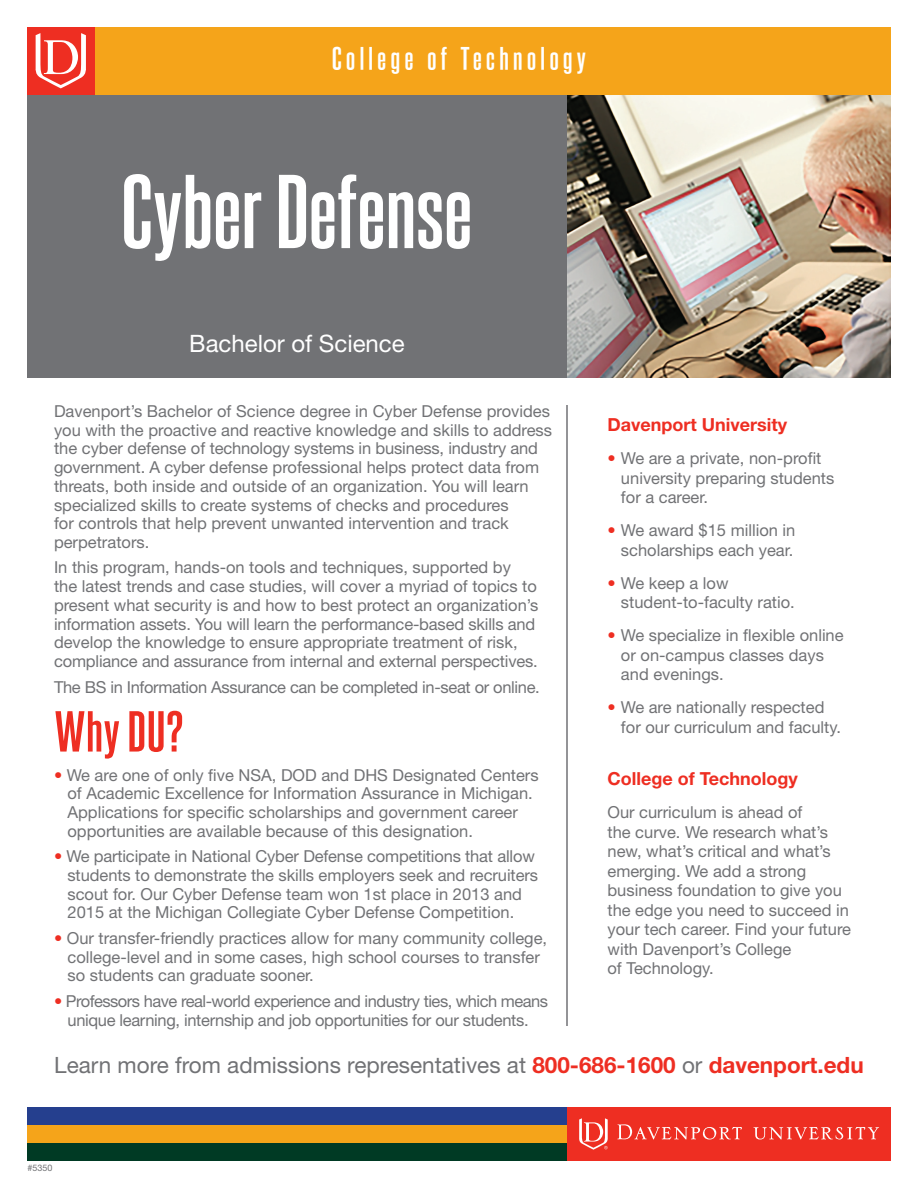
<style>
.page{position:relative;width:918px;height:1188px;background:#fff}
.page>*{position:absolute;margin:0;border:0;box-sizing:border-box;transform-origin:0 0}
.t1{font:700 103.5px "Davenport Steelfish";letter-spacing:-.035em;color:#fff}
.t2{font:700 57px "Davenport Steelfish";color:#ee2e22}
.t3{font:700 32.25px "Davenport Steelfish";letter-spacing:.1em;color:#fff}
.t4{font:24px "Helvetica Neue LT Std";color:#fff}
.t5{font:22.5px "Helvetica Neue LT Std";color:#717275}
.t6{font:700 18px "Helvetica Neue LT Std";color:#ee2e22}
.t7{font:16.5px/18.8px "Helvetica Neue LT Std";color:#717275}
.t8{font:16.5px/18.8px "Helvetica Neue LT Std";letter-spacing:-.025em;color:#717275;text-align:center}
.t9{font:16.5px "Helvetica Neue LT Std";letter-spacing:-.02em;color:#717275}
.t10{font:9px "Helvetica Neue LT Std";color:#717275}
.s1{color:#ee2e22}
.s2{font-weight:700;color:#ee2e22}
</style>
<div class="page">
<div style="left:27px;top:94px;width:540px;height:284px;background:#717275"></div>
<div style="left:27px;top:1107px;width:540px;height:18px;background:#253f8e"></div>
<div style="left:27px;top:1125px;width:540px;height:18px;background:#f5a41a"></div>
<div style="left:27px;top:1143px;width:540px;height:18px;background:#003a24"></div>
<img style="left:567px;top:94px;width:324px;height:284px">
<div style="left:567px;top:1107px;width:324px;height:54px;background:#ee2e22"></div>
<svg style="left:617px;top:1124px;width:262px;height:16px"></svg>
<svg style="left:579px;top:1118px;width:29px;height:32px"></svg>
<div style="left:94px;top:27px;width:797px;height:67px;background:#f5a41a"></div>
<div style="left:27px;top:27px;width:67px;height:67px;background:#ee2e22"></div>
<svg style="left:35px;top:33px;width:51px;height:55px"></svg>
<hr style="left:566px;top:405px;width:2px;height:621px;background:#717275">
<h3 class="t3" style="left:331px;top:43px;width:257px">College of Technology</h3>
<h1 class="t1" style="left:120px;top:162px;width:356px">Cyber Defense</h1>
<h3 class="t4" style="left:189px;top:329px;width:217px">Bachelor of Science</h3>
<p class="t7" style="left:54px;top:401px;width:500px">Davenport’s Bachelor of Science degree in Cyber Defense provides you with the proactive and reactive knowledge and skills to address the cyber defense of technology systems in business, industry and government. A cyber defense professional helps protect data from threats, both inside and outside of an organization. You will learn specialized skills to create systems of checks and procedures<br>for controls that help prevent unwanted intervention and track perpetrators.</p>
<p class="t7" style="left:54px;top:558px;width:486px">In this program, hands-on tools and techniques, supported by<br>the latest trends and case studies, will cover a myriad of topics to present what security is and how to best protect an organization’s information assets. You will learn the performance-based skills and develop the knowledge to ensure appropriate treatment of risk, compliance and assurance from internal and external perspectives.</p>
<p class="t9" style="left:54px;top:677px;width:487px">The BS in Information Assurance can be completed in-seat or online.</p>
<h2 class="t2" style="left:54px;top:704px;width:132px">Why DU?</h2>
<p class="t7" style="left:67px;top:765px;width:473px;text-indent:-13px"><span class="s1">•</span> We are one of only five NSA, DOD and DHS Designated Centers of Academic Excellence for Information Assurance in Michigan.<br>Applications for specific scholarships and government career opportunities are available because of this designation.</p>
<p class="t7" style="left:67px;top:847px;width:472px;text-indent:-13px"><span class="s1">•</span> We participate in National Cyber Defense competitions that allow students to demonstrate the skills employers seek and recruiters scout for. Our Cyber Defense team won 1st place in 2013 and 2015 at the Michigan Collegiate Cyber Defense Competition.</p>
<p class="t7" style="left:67px;top:928px;width:481px;text-indent:-13px"><span class="s1">•</span> Our transfer-friendly practices allow for many community college, college-level and in some cases, high school courses to transfer so students can graduate sooner.</p>
<p class="t8" style="left:54px;top:991px;width:496px"><span class="s1">•</span> Professors have real-world experience and industry ties, which means unique learning, internship and job opportunities for our students.</p>
<p class="t6" style="left:608px;top:414px;width:181px">Davenport University</p>
<p class="t7" style="left:621px;top:449px;width:215px;line-height:19.5px;text-indent:-13px"><span class="s1">•</span> We are a private, non-profit university preparing students for a career.</p>
<p class="t7" style="left:608px;top:521px;width:189px;line-height:19.5px;text-align:right"><span class="s1">•</span> We award $15 million in scholarships each year.</p>
<p class="t7" style="left:621px;top:573px;width:175px;line-height:19.5px;text-indent:-13px"><span class="s1">•</span> We keep a low student-to-faculty ratio.</p>
<p class="t7" style="left:621px;top:626px;width:224px;line-height:19.5px;text-indent:-13px"><span class="s1">•</span> We specialize in flexible online or on-campus classes days and evenings.</p>
<p class="t7" style="left:621px;top:698px;width:222px;line-height:19.5px;text-indent:-13px"><span class="s1">•</span> We are nationally respected for our curriculum and faculty.</p>
<p class="t6" style="left:608px;top:768px;width:192px">College of Technology</p>
<p class="t7" style="left:608px;top:803px;width:245px;line-height:19.5px">Our curriculum is ahead of<br>the curve. We research what’s new, what’s critical and what’s emerging. We add a strong business foundation to give you the edge you need to succeed in your tech career. Find your future with Davenport’s College<br>of Technology.</p>
<h3 class="t5" style="left:54px;top:1052px;width:811px">Learn more from admissions representatives at <span class="s2">800-686-1600</span> or <span class="s2">davenport.edu</span></h3>
<p class="t10" style="left:28px;top:1162px;width:27px">#5350</p>
</div>
